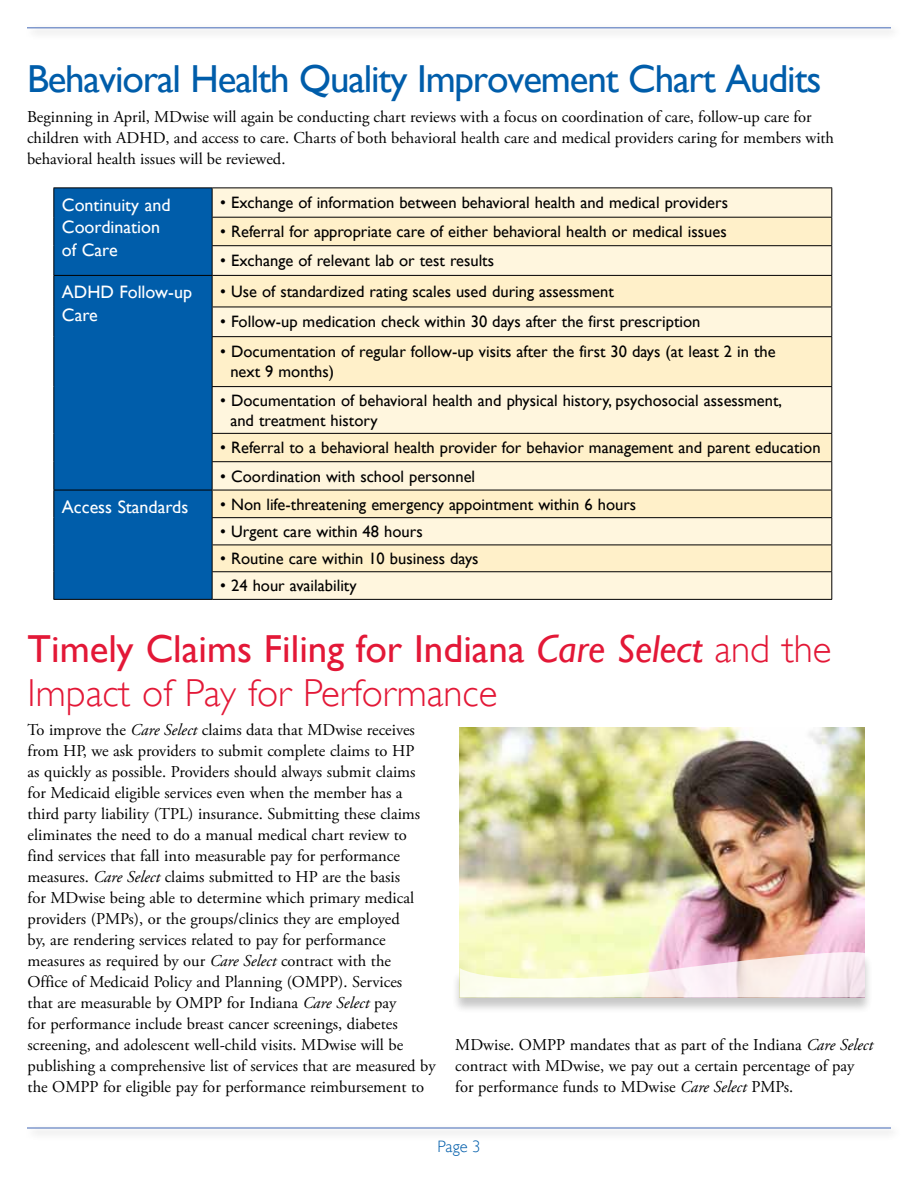
<style>
.page{position:relative;width:918px;height:1188px;background:#fff}
.page>*{position:absolute;margin:0;border:0;box-sizing:border-box;transform-origin:0 0}
.t1{font:300 39px/43.5px "Gill Sans";color:#e31837}
.t2{font:39px "Gill Sans";letter-spacing:-.03em;color:#005daa}
.t3{font:18px/22.5px "Gill Sans";color:#fff}
.t4{font:16.5px/21px "Adobe Garamond Pro";color:#000}
.t5{font:16.5px/19.8px "Gill Sans";color:#000}
.t6{font:300 16.5px "Gill Sans";color:#005daa}
.s1{font-weight:400}
.s2{font-weight:400;font-style:italic}
.s3{font-style:italic}
</style>
<div class="page">
<div style="left:23px;top:1123px;width:878px;height:18px;background:#f9f9f9"></div>
<hr style="left:27px;top:1127px;width:864px;height:2px;background:#8099cd">
<div style="left:23px;top:23px;width:878px;height:18px;background:#000;opacity:.3"></div>
<hr style="left:27px;top:27px;width:864px;height:1px;background:#8099cd">
<div style="left:54px;top:189px;width:158px;height:410px;background:#005daa"></div>
<div style="left:213px;top:189px;width:618px;height:410px;background:#fff6de"></div>
<svg style="left:213px;top:218px;width:618px;height:353px;background:#fdf0d0"></svg>
<hr style="left:53px;top:188px;width:159px;height:1px;background:#000">
<hr style="left:212px;top:188px;width:620px;height:1px;background:#000">
<hr style="left:212px;top:217px;width:620px;height:1px;background:#000">
<svg style="left:53px;top:188px;width:1px;height:87px"></svg>
<hr style="left:212px;top:245px;width:620px;height:1px;background:#000">
<svg style="left:212px;top:188px;width:1px;height:87px"></svg>
<svg style="left:831px;top:188px;width:1px;height:87px"></svg>
<hr style="left:53px;top:275px;width:159px;height:1px;background:#000">
<hr style="left:53px;top:276px;width:1px;height:31px;background:#000">
<hr style="left:212px;top:275px;width:620px;height:1px;background:#000">
<hr style="left:212px;top:276px;width:1px;height:31px;background:#000">
<hr style="left:831px;top:276px;width:1px;height:31px;background:#000">
<hr style="left:53px;top:307px;width:1px;height:30px;background:#000">
<hr style="left:212px;top:307px;width:620px;height:1px;background:#000">
<svg style="left:212px;top:307px;width:1px;height:29px"></svg>
<svg style="left:831px;top:307px;width:1px;height:29px"></svg>
<hr style="left:53px;top:337px;width:1px;height:50px;background:#000">
<hr style="left:212px;top:336px;width:620px;height:1px;background:#000">
<hr style="left:212px;top:337px;width:1px;height:49px;background:#000">
<hr style="left:831px;top:337px;width:1px;height:49px;background:#000">
<hr style="left:53px;top:387px;width:1px;height:46px;background:#000">
<hr style="left:212px;top:386px;width:620px;height:1px;background:#000">
<hr style="left:212px;top:387px;width:1px;height:46px;background:#000">
<hr style="left:831px;top:387px;width:1px;height:46px;background:#000">
<hr style="left:212px;top:433px;width:620px;height:1px;background:#000">
<hr style="left:212px;top:461px;width:620px;height:1px;background:#000">
<hr style="left:53px;top:490px;width:159px;height:1px;background:#000">
<hr style="left:212px;top:490px;width:620px;height:1px;background:#000">
<hr style="left:212px;top:517px;width:620px;height:1px;background:#000">
<hr style="left:212px;top:545px;width:620px;height:1px;background:#000">
<svg style="left:53px;top:433px;width:1px;height:166px"></svg>
<hr style="left:212px;top:571px;width:620px;height:1px;background:#000">
<svg style="left:212px;top:434px;width:1px;height:165px"></svg>
<svg style="left:831px;top:434px;width:1px;height:165px"></svg>
<hr style="left:53px;top:599px;width:159px;height:1px;background:#000">
<hr style="left:212px;top:599px;width:620px;height:1px;background:#000">
<img style="left:460px;top:727px;width:405px;height:222px">
<div style="left:451px;top:952px;width:422px;height:62px;background:#000;opacity:.3"></div>
<svg style="left:460px;top:949px;width:405px;height:48px"></svg>
<h1 class="t2" style="left:27px;top:56px;width:796px">Behavioral Health Quality Improvement Chart Audits</h1>
<p class="t4" style="left:27px;top:107px;width:809px">Beginning in April, MDwise will again be conducting chart reviews with a focus on coordination of care, follow-up care for children with ADHD, and access to care. Charts of both behavioral health care and medical providers caring for members with behavioral health issues will be reviewed.</p>
<p class="t3" style="left:62px;top:193px;width:110px">Continuity and<br>Coordination of Care</p>
<p class="t5" style="left:220px;top:193px;width:509px">• Exchange of information between behavioral health and medical providers</p>
<p class="t5" style="left:220px;top:222px;width:508px">• Referral for appropriate care of either behavioral health or medical issues</p>
<p class="t5" style="left:220px;top:251px;width:275px">• Exchange of relevant lab or test results</p>
<p class="t3" style="left:62px;top:281px;width:132px">ADHD Follow-up<br>Care</p>
<p class="t5" style="left:220px;top:281px;width:395px">• Use of standardized rating scales used during assessment</p>
<p class="t5" style="left:220px;top:312px;width:482px">• Follow-up medication check within 30 days after the first prescription</p>
<p class="t5" style="left:230px;top:342px;width:547px;text-indent:-10px">• Documentation of regular follow-up visits after the first 30 days (at least 2 in the next 9 months)</p>
<p class="t5" style="left:230px;top:390px;width:553px;text-indent:-10px">• Documentation of behavioral health and physical history, psychosocial assessment, and treatment history</p>
<p class="t5" style="left:220px;top:438px;width:602px">• Referral to a behavioral health provider for behavior management and parent education</p>
<p class="t5" style="left:220px;top:466px;width:257px">• Coordination with school personnel</p>
<p class="t3" style="left:62px;top:496px;width:128px">Access Standards</p>
<p class="t5" style="left:220px;top:494px;width:418px">• Non life-threatening emergency appointment within 6 hours</p>
<p class="t5" style="left:220px;top:521px;width:204px">• Urgent care within 48 hours</p>
<p class="t5" style="left:220px;top:548px;width:260px">• Routine care within 10 business days</p>
<p class="t5" style="left:220px;top:576px;width:138px">• 24 hour availability</p>
<h1 class="t1" style="left:28px;top:627px;width:806px"><span class="s1">Timely Claims Filing for Indiana</span> <span class="s2">Care Select</span> and the<br>Impact of Pay for Performance</h1>
<p class="t4" style="left:28px;top:720px;width:409px">To improve the <span class="s3">Care Select</span> claims data that MDwise receives from HP, we ask providers to submit complete claims to HP<br>as quickly as possible. Providers should always submit claims for Medicaid eligible services even when the member has a third party liability (TPL) insurance. Submitting these claims eliminates the need to do a manual medical chart review to find services that fall into measurable pay for performance measures. <span class="s3">Care Select</span> claims submitted to HP are the basis<br>for MDwise being able to determine which primary medical providers (PMPs), or the groups/clinics they are employed<br>by, are rendering services related to pay for performance measures as required by our <span class="s3">Care Select</span> contract with the<br>Office of Medicaid Policy and Planning (OMPP). Services<br>that are measurable by OMPP for Indiana <span class="s3">Care Select</span> pay<br>for performance include breast cancer screenings, diabetes screening, and adolescent well-child visits. MDwise will be publishing a comprehensive list of services that are measured by the OMPP for eligible pay for performance reimbursement to</p>
<p class="t4" style="left:455px;top:1034px;width:419px">MDwise. OMPP mandates that as part of the Indiana <span class="s3">Care Select </span>contract with MDwise, we pay out a certain percentage of pay for performance funds to MDwise <span class="s3">Care Select</span> PMPs.</p>
<p class="t6" style="left:438px;top:1137px;width:44px">Page 3</p>
</div>
